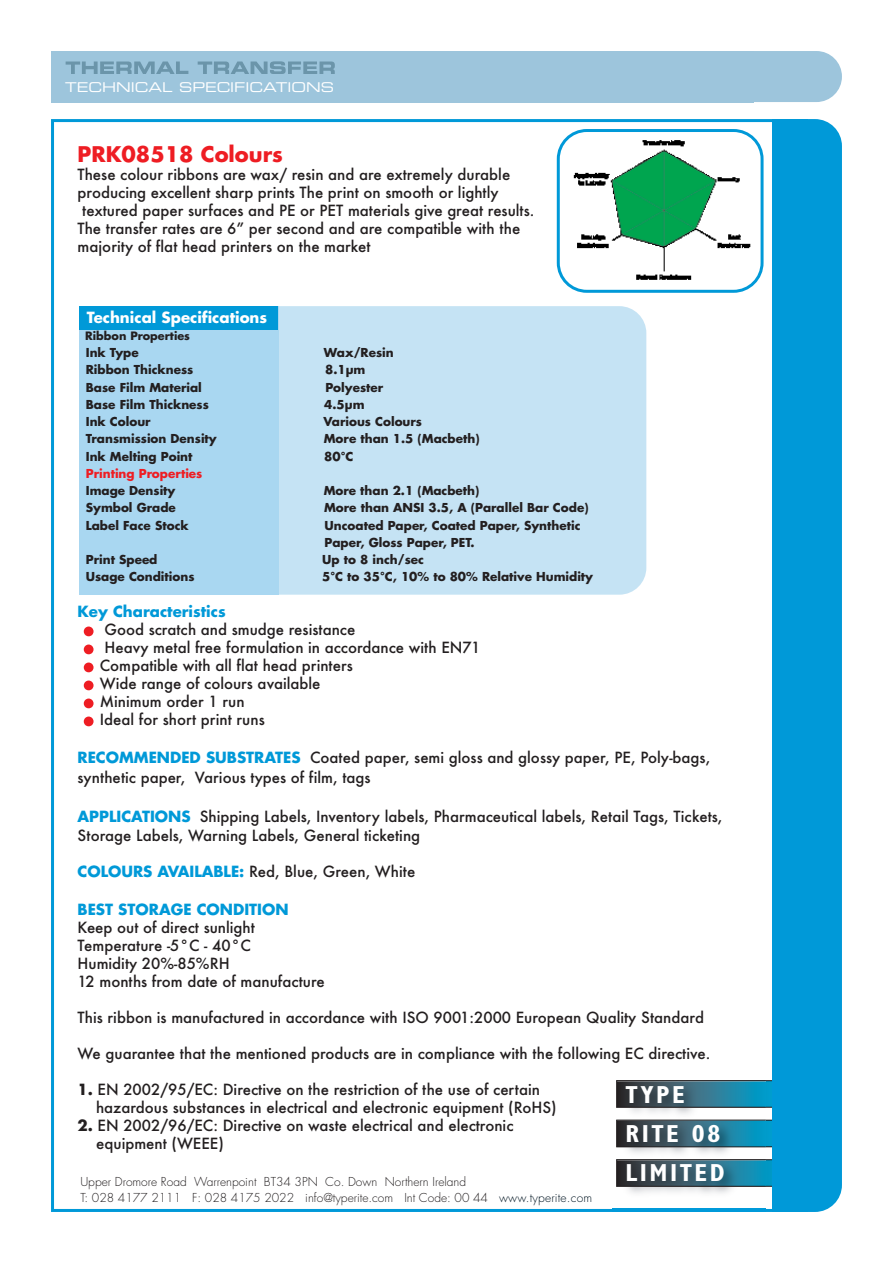
<style>
.page{position:relative;width:893px;height:1263px;background:#fff}
.page>*{position:absolute;margin:0;border:0;box-sizing:border-box;transform-origin:0 0}
.t1{font:500 72px "Futura";color:#ee1d23}
.t2{font:700 condensed 24.75px/39.5px "Gill Sans";letter-spacing:.1em;color:#fff}
.t3{font:700 21px "Futura";color:#ee1d23}
.t4{font:500 15px/18px "Futura";color:#231f20}
.t5{font:700 15px "Futura";color:#0099d8}
.t6{font:700 15px "Futura";color:#fff}
.t7{font:13.5px "Eurostile Extended Two";color:#fff}
.t8{font:700 12px/17.2px "Futura";color:#231f20}
.t9{font:300 12px/16.5px "Futura";color:#231f20}
.t10{font:700 12px "Futura";color:#ee1d23}
.t11{font:700 11.25px "Futura";color:#231f20}
.s1{font-weight:700;color:#0099d8}
.s2{font-weight:700}
.s3{color:#001522}
</style>
<div class="page">
<div style="left:79px;top:306px;width:567px;height:289px;background:#c5e3f4;border-radius:27px"></div>
<div style="left:79px;top:306px;width:200px;height:289px;background:#a9d7f1"></div>
<div style="left:79px;top:306px;width:198px;height:24px;background:#0099d8"></div>
<svg style="left:557px;top:129px;width:207px;height:164px"></svg>
<div style="left:617px;top:1081px;width:184px;height:26px;background:#009ccd"></div>
<div style="left:617px;top:1121px;width:184px;height:25px;background:#009ccd"></div>
<div style="left:617px;top:1160px;width:196px;height:26px;background:linear-gradient(to bottom,#0098c4,#0098c4)"></div>
<img style="left:613px;top:1108px;width:153px;height:101px">
<img style="left:613px;top:1209px;width:153px;height:3px">
<img style="left:616px;top:1080px;width:150px;height:28px">
<img style="left:617px;top:1120px;width:149px;height:27px">
<img style="left:616px;top:1159px;width:150px;height:28px">
<div style="left:773px;top:119px;width:69px;height:1093px;background:#0099d8;border-radius:27px"></div>
<div style="left:773px;top:119px;width:35px;height:1093px;background:#0099d8"></div>
<div style="left:51px;top:51px;width:702px;height:51px;background:#9dc5dc"></div>
<div style="left:686px;top:51px;width:156px;height:51px;background:#9dc5dc;border-radius:26px"></div>
<svg style="left:66px;top:61px;width:269px;height:13px"></svg>
<p class="t7" style="left:65px;top:82px;width:271px">TECHNICAL SPECIFICATIONS</p>
<h3 class="t3" style="left:78px;top:145px;width:207px">PRK08518 Colours</h3>
<p class="t4" style="left:78px;top:166px;width:434px">These colour ribbons are wax/ resin and are extremely durable</p>
<p class="t4" style="left:78px;top:184px;width:423px">producing excellent sharp prints The print on smooth or lightly</p>
<p class="t4" style="left:82px;top:202px;width:454px">textured paper surfaces and PE or PET materials give great results.</p>
<p class="t4" style="left:78px;top:220px;width:444px">The transfer rates are 6” per second and are compatible with the</p>
<p class="t4" style="left:78px;top:238px;width:295px">majority of flat head printers on the market</p>
<p class="t6" style="left:87px;top:310px;width:182px">Technical Specifications</p>
<p class="t11" style="left:85px;top:330px;width:106px">Ribbon Properties</p>
<p class="t8" style="left:86px;top:345px;width:54px">Ink Type</p>
<p class="t8" style="left:324px;top:345px;width:71px">Wax/Resin</p>
<p class="t8" style="left:86px;top:362px;width:109px">Ribbon Thickness</p>
<p class="t8" style="left:325px;top:362px;width:42px">8.1µm</p>
<p class="t8" style="left:86px;top:379px;width:118px">Base Film Material</p>
<p class="t8" style="left:325px;top:379px;width:59px">Polyester</p>
<p class="t8" style="left:86px;top:397px;width:125px">Base Film Thickness</p>
<p class="t8" style="left:324px;top:397px;width:42px">4.5µm</p>
<p class="t8" style="left:86px;top:414px;width:66px">Ink Colour</p>
<p class="t8" style="left:324px;top:414px;width:100px">Various Colours</p>
<p class="t8" style="left:86px;top:431px;width:133px">Transmission Density</p>
<p class="t8" style="left:324px;top:431px;width:157px">More than 1.5 (Macbeth)</p>
<p class="t8" style="left:86px;top:448px;width:108px">Ink Melting Point</p>
<p class="t8" style="left:324px;top:448px;width:31px">80°C</p>
<p class="t10" style="left:86px;top:468px;width:118px">Printing Properties</p>
<p class="t8" style="left:86px;top:483px;width:91px">Image Density</p>
<p class="t8" style="left:324px;top:483px;width:157px">More than 2.1 (Macbeth)</p>
<p class="t8" style="left:86px;top:500px;width:92px">Symbol Grade</p>
<p class="t8" style="left:324px;top:500px;width:266px">More than ANSI 3.5, A (Parallel Bar Code)</p>
<p class="t8" style="left:86px;top:517px;width:104px">Label Face Stock</p>
<p class="t8" style="left:325px;top:517px;width:257px">Uncoated Paper, Coated Paper, Synthetic<br>Paper, Gloss Paper, PET.</p>
<p class="t8" style="left:86px;top:552px;width:73px">Print Speed</p>
<p class="t8" style="left:322px;top:552px;width:103px">Up to 8 inch/sec</p>
<p class="t8" style="left:86px;top:569px;width:110px">Usage Conditions</p>
<p class="t8" style="left:322px;top:569px;width:272px">5°C to 35°C, 10% to 80% Relative Humidity</p>
<p class="t5" style="left:78px;top:605px;width:150px">Key Characteristics</p>
<h1 class="t1" style="left:78px;top:568px;width:24px">.</h1>
<p class="t4" style="left:104px;top:621px;width:253px">Good scratch and smudge resistance</p>
<h1 class="t1" style="left:78px;top:586px;width:24px">.</h1>
<p class="t4" style="left:104px;top:639px;width:377px">Heavy metal free formulation in accordance with EN71</p>
<h1 class="t1" style="left:78px;top:604px;width:24px">.</h1>
<p class="t4" style="left:100px;top:657px;width:255px">Compatible with all flat head printers</p>
<h1 class="t1" style="left:78px;top:622px;width:24px">.</h1>
<p class="t4" style="left:100px;top:675px;width:222px">Wide range of colours available</p>
<h1 class="t1" style="left:78px;top:640px;width:24px">.</h1>
<p class="t4" style="left:100px;top:693px;width:146px">Minimum order 1 run</p>
<h1 class="t1" style="left:78px;top:658px;width:24px">.</h1>
<p class="t4" style="left:100px;top:711px;width:167px">Ideal for short print runs</p>
<p class="t4" style="left:78px;top:748px;width:634px;line-height:19.6px"><span class="s1">RECOMMENDED SUBSTRATES</span> Coated paper, semi gloss and glossy paper, PE, Poly-bags, synthetic paper, Various types of film, tags</p>
<p class="t4" style="left:78px;top:807px;width:647px;line-height:19.6px"><span class="s1">APPLICATIONS</span> Shipping Labels, Inventory labels, Pharmaceutical labels, Retail Tags, Tickets,<br>Storage Labels, Warning Labels, General ticketing</p>
<p class="t4" style="left:78px;top:863px;width:339px"><span class="s1">COLOURS AVAILABLE:</span> Red, Blue, Green, White</p>
<p class="t5" style="left:78px;top:903px;width:213px">BEST STORAGE CONDITION</p>
<p class="t4" style="left:78px;top:919px;width:249px">Keep out of direct sunlight<br>Temperature -5°C - 40°C<br>Humidity 20%-85%RH<br>12 months from date of manufacture</p>
<p class="t4" style="left:78px;top:1009px;width:628px">This ribbon is manufactured in accordance with ISO 9001:2000 European Quality Standard</p>
<p class="t4" style="left:78px;top:1045px;width:634px">We guarantee that the mentioned products are in compliance with the following EC directive.</p>
<p class="t4" style="left:96px;top:1081px;width:462px;text-indent:-19px"><span class="s2">1.</span> EN 2002/95/EC: Directive on the restriction of the use of certain hazardous substances in electrical and electronic equipment (RoHS)</p>
<p class="t4" style="left:96px;top:1117px;width:419px;text-indent:-19px"><span class="s2">2.</span> EN 2002/96/EC: Directive on waste electrical and electronic equipment (WEEE)</p>
<h2 class="t2" style="left:625px;top:1077px;width:101px">TYPE<br>RITE 08<br>LIMITED</h2>
<p class="t9" style="left:80px;top:1174px;width:513px">Upper Dromore Road Warrenpoint BT34 3PN Co. Down Northern Ireland<br>T: 028 4177 2111 F: 028 4175 2022 info@typerite.com Int Code: 00 44 <span class="s3">www.typerite.com</span></p>
</div>
